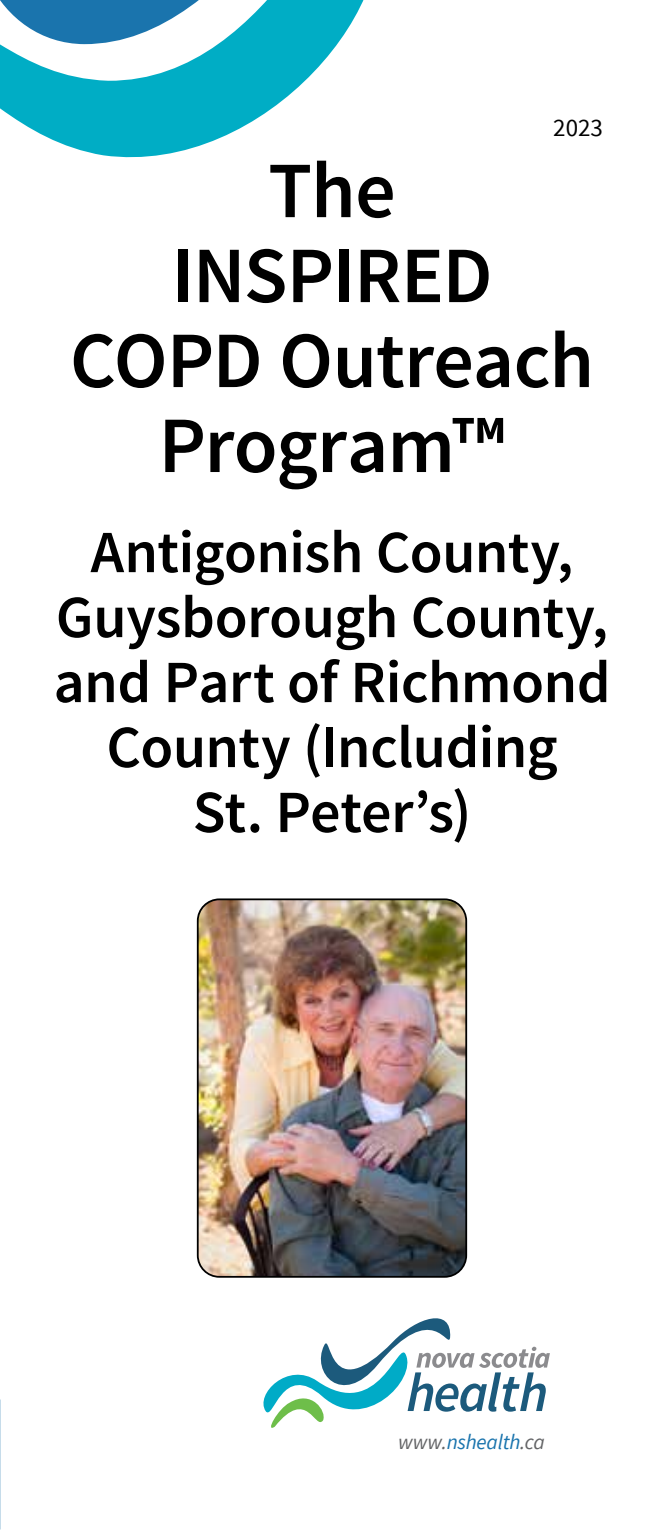
<style>
.page{position:relative;width:664px;height:1530px;background:#fff}
.page>*{position:absolute;margin:0;border:0;box-sizing:border-box;transform-origin:0 0}
.t1{font:600 80px/85px "Source Sans Pro";letter-spacing:-.01em;color:#000;text-align:center}
.t2{font:600 60px/65px "Source Sans Pro";letter-spacing:-.01em;color:#000;text-align:center}
.t3{font:25px "Source Sans Pro";color:#000}
.t4{font:italic 21.25px "Source Sans Pro";letter-spacing:-.01em;color:#1a74ad}
.s1{color:#636466}
</style>
<div class="page">
<img style="left:198px;top:901px;width:268px;height:375px">
<div style="left:197px;top:898px;width:270px;height:380px;border:2px solid #000;border-radius:22px"></div>
<svg style="left:0;top:0;width:364px;height:158px"></svg>
<svg style="left:263px;top:1318px;width:287px;height:110px"></svg>
<p class="t3" style="left:553px;top:113px;width:51px">2023</p>
<h1 class="t1" style="left:70px;top:150px;width:526px">The<br>INSPIRED<br>COPD Outreach<br>Program™</h1>
<p class="t2" style="left:53px;top:521px;width:559px">Antigonish County,<br>Guysborough County, and Part of Richmond<br>County (Including<br>St. Peter’s)</p>
<p class="t4" style="left:398px;top:1429px;width:148px"><span class="s1">www.</span>nshealth<span class="s1">.ca</span></p>
</div>
